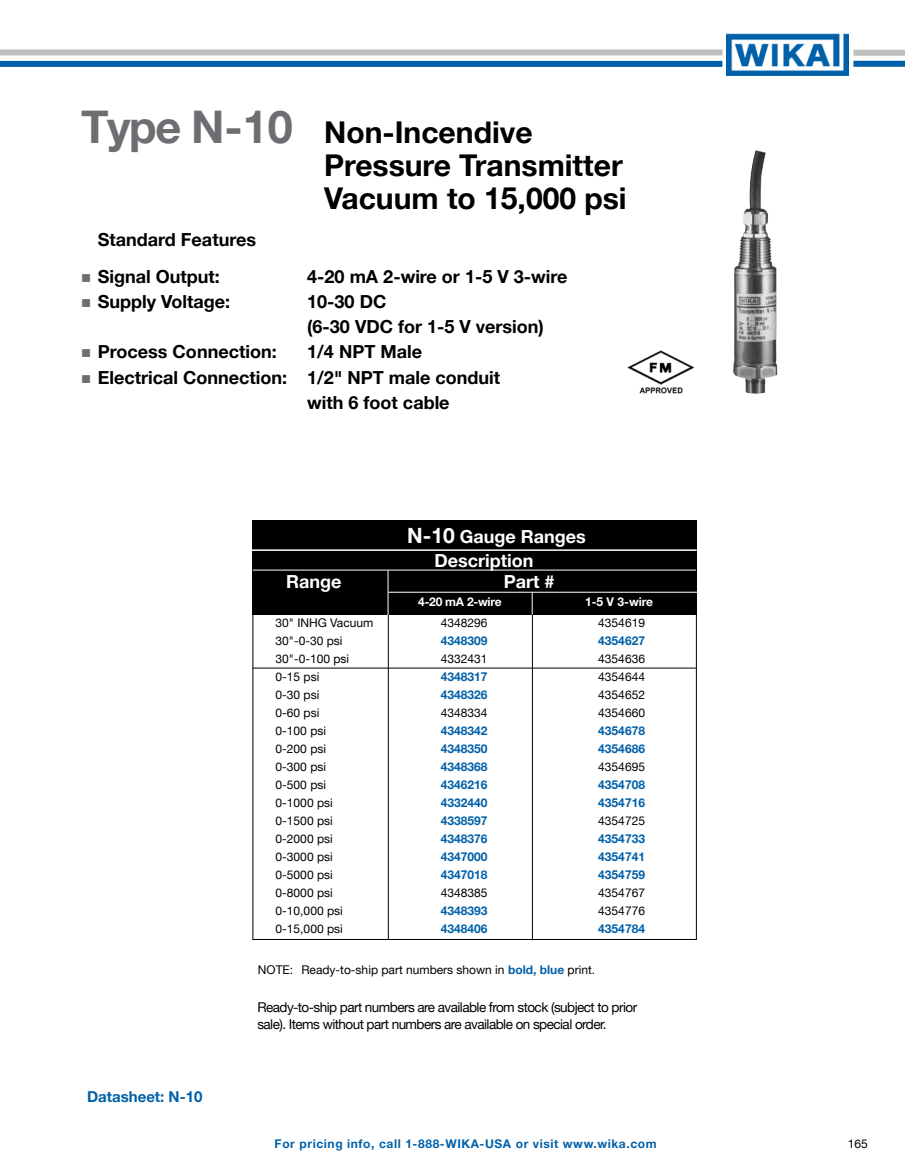
<style>
.page{position:relative;width:905px;height:1175px;background:#fff}
.page>*{position:absolute;margin:0;border:0;box-sizing:border-box;transform-origin:0 0}
.t1{font:700 30px/33px "Helvetica Neue";color:#000}
.t2{font:700 18px/25px "Helvetica Neue";color:#000}
.t3{font:700 18px/24px "Helvetica Neue";color:#fff}
.t4{font:700 15px "Helvetica Neue";color:#0060a9}
.t5{font:13.5px/16.5px "Helvetica Neue";letter-spacing:-.04em;color:#000}
.t6{font:12px "Helvetica Neue";color:#000}
.t7{font:700 12px "Helvetica Neue";color:#0060a9}
.t8{font:700 12px "Helvetica Neue";letter-spacing:.05em;color:#0060a9}
.t9{font:700 12px "Helvetica Neue";letter-spacing:-.02em;color:#fff}
.s1{font-size:45px;color:#6d6e71}
.s2{color:#6d6e71}
.s3{font-size:21px}
.s4{font-weight:700;color:#0060a9}
</style>
<div class="page">
<div style="left:0;top:49px;width:722px;height:6px;background:#bcbec0"></div>
<div style="left:0;top:61px;width:722px;height:6px;background:#0060a9"></div>
<img style="left:726px;top:34px;width:122px;height:42px">
<div style="left:853px;top:50px;width:51px;height:6px;background:#bcbec0"></div>
<div style="left:853px;top:61px;width:51px;height:6px;background:#0060a9"></div>
<img style="left:627px;top:350px;width:67px;height:44px">
<div style="left:252px;top:520px;width:444px;height:95px;background:#000"></div>
<hr style="left:388px;top:612px;width:1px;height:327px;background:#000">
<hr style="left:532px;top:612px;width:1px;height:328px;background:#000">
<hr style="left:250px;top:549px;width:446px;height:2px;background:#fff">
<svg style="left:532px;top:593px;width:1px;height:21px"></svg>
<hr style="left:253px;top:569px;width:443px;height:1px;background:#fff">
<hr style="left:387px;top:570px;width:1px;height:45px;background:#fff">
<hr style="left:252px;top:667px;width:444px;height:1px;background:#000">
<hr style="left:388px;top:592px;width:312px;height:1px;background:#fff">
<img style="left:733px;top:150px;width:44px;height:244px">
<h1 class="t1" style="left:324px;top:115px;width:304px;text-indent:-243px"><span class="s1">Type N-10</span> Non-Incendive<br>Pressure Transmitter<br>Vacuum to 15,000 psi</h1>
<h2 class="t2" style="left:98px;top:227px;width:160px">Standard Features</h2>
<h2 class="t2" style="left:81px;top:264px;width:140px"><span class="s2">■</span> Signal Output:</h2>
<h2 class="t2" style="left:307px;top:264px;width:261px">4-20 mA 2-wire or 1-5 V 3-wire</h2>
<h2 class="t2" style="left:81px;top:289px;width:151px"><span class="s2">■</span> Supply Voltage:</h2>
<h2 class="t2" style="left:307px;top:289px;width:238px">10-30 DC<br>(6-30 VDC for 1-5 V version)</h2>
<h2 class="t2" style="left:81px;top:339px;width:197px"><span class="s2">■</span> Process Connection:</h2>
<h2 class="t2" style="left:307px;top:339px;width:116px">1/4 NPT Male</h2>
<h2 class="t2" style="left:307px;top:364px;width:194px;text-indent:-226px"><span class="s2">■</span> Electrical Connection: 1/2" NPT male conduit with 6 foot cable</h2>
<h2 class="t3" style="left:434px;top:524px;width:153px;text-indent:-27px"><span class="s3">N-10</span> Gauge Ranges<br>Description</h2>
<h2 class="t3" style="left:286px;top:569px;width:57px">Range</h2>
<h2 class="t3" style="left:504px;top:569px;width:52px">Part #</h2>
<p class="t9" style="left:418px;top:594px;width:85px">4-20 mA 2-wire</p>
<p class="t9" style="left:585px;top:594px;width:70px">1-5 V 3-wire</p>
<p class="t6" style="left:275px;top:615px;width:99px">30" INHG Vacuum</p>
<p class="t6" style="left:440px;top:615px;width:48px">4348296</p>
<p class="t6" style="left:598px;top:615px;width:48px">4354619</p>
<p class="t6" style="left:275px;top:633px;width:68px">30"-0-30 psi</p>
<p class="t7" style="left:440px;top:633px;width:48px">4348309</p>
<p class="t7" style="left:598px;top:633px;width:48px">4354627</p>
<p class="t6" style="left:275px;top:651px;width:75px">30"-0-100 psi</p>
<p class="t6" style="left:440px;top:651px;width:48px">4332431</p>
<p class="t6" style="left:598px;top:651px;width:48px">4354636</p>
<p class="t6" style="left:275px;top:669px;width:45px">0-15 psi</p>
<p class="t7" style="left:440px;top:669px;width:48px">4348317</p>
<p class="t6" style="left:598px;top:669px;width:48px">4354644</p>
<p class="t6" style="left:275px;top:687px;width:45px">0-30 psi</p>
<p class="t7" style="left:440px;top:687px;width:48px">4348326</p>
<p class="t6" style="left:598px;top:687px;width:48px">4354652</p>
<p class="t6" style="left:275px;top:705px;width:45px">0-60 psi</p>
<p class="t6" style="left:440px;top:705px;width:48px">4348334</p>
<p class="t6" style="left:598px;top:705px;width:48px">4354660</p>
<p class="t6" style="left:275px;top:723px;width:52px">0-100 psi</p>
<p class="t7" style="left:440px;top:723px;width:48px">4348342</p>
<p class="t7" style="left:598px;top:723px;width:48px">4354678</p>
<p class="t6" style="left:275px;top:741px;width:52px">0-200 psi</p>
<p class="t7" style="left:440px;top:741px;width:48px">4348350</p>
<p class="t7" style="left:598px;top:741px;width:48px">4354686</p>
<p class="t6" style="left:275px;top:759px;width:52px">0-300 psi</p>
<p class="t7" style="left:440px;top:759px;width:48px">4348368</p>
<p class="t6" style="left:598px;top:759px;width:48px">4354695</p>
<p class="t6" style="left:275px;top:777px;width:52px">0-500 psi</p>
<p class="t7" style="left:440px;top:777px;width:48px">4346216</p>
<p class="t7" style="left:598px;top:777px;width:48px">4354708</p>
<p class="t6" style="left:275px;top:795px;width:59px">0-1000 psi</p>
<p class="t7" style="left:440px;top:795px;width:48px">4332440</p>
<p class="t7" style="left:598px;top:795px;width:48px">4354716</p>
<p class="t6" style="left:275px;top:813px;width:59px">0-1500 psi</p>
<p class="t7" style="left:440px;top:813px;width:48px">4338597</p>
<p class="t6" style="left:598px;top:813px;width:48px">4354725</p>
<p class="t6" style="left:275px;top:831px;width:59px">0-2000 psi</p>
<p class="t7" style="left:440px;top:831px;width:48px">4348376</p>
<p class="t7" style="left:598px;top:831px;width:48px">4354733</p>
<p class="t6" style="left:275px;top:849px;width:59px">0-3000 psi</p>
<p class="t7" style="left:440px;top:849px;width:48px">4347000</p>
<p class="t7" style="left:598px;top:849px;width:48px">4354741</p>
<p class="t6" style="left:275px;top:867px;width:59px">0-5000 psi</p>
<p class="t7" style="left:440px;top:867px;width:48px">4347018</p>
<p class="t7" style="left:598px;top:867px;width:48px">4354759</p>
<p class="t6" style="left:275px;top:885px;width:59px">0-8000 psi</p>
<p class="t6" style="left:440px;top:885px;width:48px">4348385</p>
<p class="t6" style="left:598px;top:885px;width:48px">4354767</p>
<p class="t6" style="left:275px;top:903px;width:69px">0-10,000 psi</p>
<p class="t7" style="left:440px;top:903px;width:48px">4348393</p>
<p class="t6" style="left:598px;top:903px;width:48px">4354776</p>
<p class="t6" style="left:275px;top:921px;width:69px">0-15,000 psi</p>
<p class="t7" style="left:440px;top:921px;width:48px">4348406</p>
<p class="t7" style="left:598px;top:921px;width:48px">4354784</p>
<p class="t6" style="left:258px;top:962px;width:339px">NOTE: Ready-to-ship part numbers shown in <span class="s4">bold, blue</span> print.</p>
<p class="t4" style="left:87px;top:1087px;width:117px">Datasheet: N-10</p>
<p class="t5" style="left:257px;top:999px;width:381px">Ready-to-ship part numbers are available from stock (subject to prior sale). Items without part numbers are available on special order.</p>
<p class="t8" style="left:275px;top:1136px;width:383px">For pricing info, call 1-888-WIKA-USA or visit www.wika.com</p>
<p class="t6" style="left:847px;top:1136px;width:22px">165</p>
</div>
